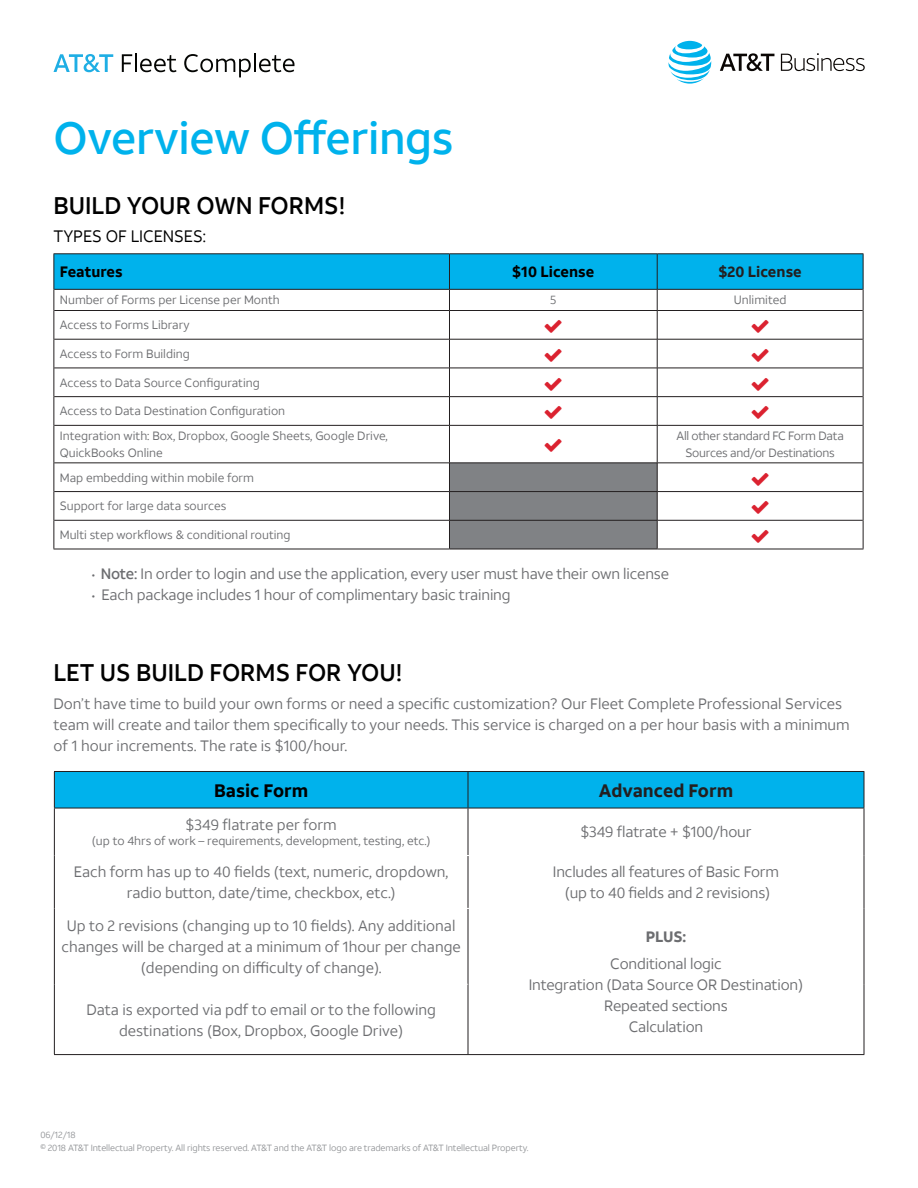
<style>
.page{position:relative;width:918px;height:1188px;background:#fff}
.page>*{position:absolute;margin:0;border:0;box-sizing:border-box;transform-origin:0 0}
.t1{font:500 45px "ATT Aleck Sans";letter-spacing:-.01em;color:#00b2ec}
.t2{font:500 24px "ATT Aleck Sans";color:#000}
.t3{font:700 18px "ATT Aleck Sans";color:#231f20}
.t4{font:700 18px "ATT Aleck Sans";color:#000}
.t5{font:16.5px "ATT Aleck Sans";color:#000}
.body{font:15px/21px "ATT Aleck Sans";color:#6c6d70;text-align:center}
.t6{font:700 15px "ATT Aleck Sans";color:#000}
.t7{font:700 15px "ATT Aleck Sans";color:#231f20}
.body-2{font:700 15px "ATT Aleck Sans";color:#6c6d70}
.t8{font:12px "ATT Aleck Sans";color:#6c6d70}
.t9{font:12px/16.5px "ATT Aleck Sans";letter-spacing:-.02em;color:#6c6d70;text-align:center}
.t10{font:9px "ATT Aleck Sans";letter-spacing:-.01em;color:#939598}
.s1{font-size:12px}
.s2{font-weight:500}
</style>
<div class="page">
<div style="left:55px;top:772px;width:809px;height:36px;background:#00b2ec"></div>
<hr style="left:468px;top:772px;width:1px;height:36px;background:#231f20">
<hr style="left:468px;top:808px;width:1px;height:47px;background:#231f20">
<hr style="left:468px;top:856px;width:1px;height:52px;background:#231f20">
<hr style="left:468px;top:909px;width:1px;height:75px;background:#231f20">
<hr style="left:468px;top:984px;width:1px;height:70px;background:#231f20">
<hr style="left:54px;top:808px;width:414px;height:1px;background:#231f20">
<hr style="left:468px;top:808px;width:396px;height:1px;background:#231f20">
<hr style="left:54px;top:771px;width:414px;height:1px;background:#231f20">
<hr style="left:54px;top:772px;width:1px;height:36px;background:#231f20">
<hr style="left:468px;top:771px;width:396px;height:1px;background:#231f20">
<hr style="left:864px;top:772px;width:1px;height:36px;background:#231f20">
<hr style="left:54px;top:808px;width:1px;height:48px;background:#231f20">
<hr style="left:864px;top:808px;width:1px;height:48px;background:#231f20">
<hr style="left:54px;top:856px;width:1px;height:52px;background:#231f20">
<hr style="left:864px;top:856px;width:1px;height:52px;background:#231f20">
<hr style="left:54px;top:908px;width:1px;height:76px;background:#231f20">
<hr style="left:864px;top:908px;width:1px;height:76px;background:#231f20">
<hr style="left:864px;top:984px;width:1px;height:70px;background:#231f20">
<hr style="left:468px;top:1054px;width:396px;height:1px;background:#231f20">
<hr style="left:54px;top:984px;width:1px;height:70px;background:#231f20">
<hr style="left:54px;top:1054px;width:414px;height:1px;background:#231f20">
<svg style="left:54px;top:54px;width:59px;height:18px"></svg>
<svg style="left:122px;top:53px;width:54px;height:19px"></svg>
<svg style="left:184px;top:53px;width:111px;height:24px"></svg>
<svg style="left:668px;top:41px;width:43px;height:43px"></svg>
<svg style="left:720px;top:53px;width:54px;height:18px"></svg>
<svg style="left:781px;top:53px;width:84px;height:18px"></svg>
<hr style="left:449px;top:426px;width:1px;height:37px;background:#231f20">
<hr style="left:657px;top:426px;width:1px;height:37px;background:#231f20">
<div style="left:449px;top:464px;width:209px;height:85px;background:#808285"></div>
<hr style="left:54px;top:425px;width:395px;height:1px;background:#231f20">
<hr style="left:449px;top:425px;width:208px;height:1px;background:#231f20">
<hr style="left:657px;top:425px;width:206px;height:1px;background:#231f20">
<hr style="left:54px;top:463px;width:395px;height:1px;background:#231f20">
<hr style="left:449px;top:463px;width:208px;height:1px;background:#231f20">
<hr style="left:657px;top:463px;width:206px;height:1px;background:#231f20">
<hr style="left:54px;top:491px;width:395px;height:1px;background:#231f20">
<hr style="left:449px;top:491px;width:208px;height:1px;background:#231f20">
<hr style="left:657px;top:491px;width:206px;height:1px;background:#231f20">
<hr style="left:54px;top:520px;width:395px;height:1px;background:#231f20">
<hr style="left:449px;top:520px;width:208px;height:1px;background:#231f20">
<hr style="left:657px;top:520px;width:206px;height:1px;background:#231f20">
<hr style="left:53px;top:253px;width:396px;height:1px;background:#231f20">
<hr style="left:449px;top:253px;width:208px;height:1px;background:#231f20">
<hr style="left:657px;top:253px;width:206px;height:1px;background:#231f20">
<hr style="left:53px;top:425px;width:1px;height:38px;background:#231f20">
<hr style="left:863px;top:425px;width:1px;height:38px;background:#231f20">
<svg style="left:53px;top:463px;width:1px;height:86px"></svg>
<svg style="left:863px;top:463px;width:1px;height:86px"></svg>
<hr style="left:53px;top:549px;width:396px;height:1px;background:#231f20">
<hr style="left:449px;top:549px;width:208px;height:1px;background:#231f20">
<hr style="left:657px;top:549px;width:206px;height:1px;background:#231f20">
<svg style="left:53px;top:254px;width:811px;height:171px"></svg>
<p class="t1" style="left:53px;top:110px;width:402px">Overview Offerings</p>
<p class="t2" style="left:53px;top:190px;width:293px">BUILD YOUR OWN FORMS!</p>
<p class="t5" style="left:53px;top:227px;width:154px">TYPES OF LICENSES:</p>
<p class="t6" style="left:60px;top:262px;width:64px">Features</p>
<p class="t6" style="left:512px;top:262px;width:84px">$10 License</p>
<p class="t7" style="left:719px;top:262px;width:85px">$20 License</p>
<p class="t8" style="left:60px;top:293px;width:221px">Number of Forms per License per Month</p>
<p class="t8" style="left:550px;top:293px;width:8px">5</p>
<p class="t8" style="left:734px;top:293px;width:54px">Unlimited</p>
<p class="t8" style="left:60px;top:318px;width:131px">Access to Forms Library</p>
<p class="t8" style="left:60px;top:347px;width:131px">Access to Form Building</p>
<p class="t8" style="left:60px;top:375px;width:201px">Access to Data Source Configurating</p>
<p class="t8" style="left:60px;top:404px;width:227px">Access to Data Destination Configuration</p>
<p class="t8" style="left:60px;top:429px;width:330px">Integration with: Box, Dropbox, Google Sheets, Google Drive,</p>
<p class="t8" style="left:60px;top:445px;width:104px">QuickBooks Online</p>
<p class="t9" style="left:676px;top:428px;width:169px">All other standard FC Form Data<br>Sources and/or Destinations</p>
<p class="t8" style="left:60px;top:470px;width:196px">Map embedding within mobile form</p>
<p class="t8" style="left:60px;top:499px;width:168px">Support for large data sources</p>
<p class="t8" style="left:60px;top:528px;width:232px">Multi step workflows &amp; conditional routing</p>
<p class="body" style="left:92px;top:563px;width:579px"><span class="s1">•</span> <span class="s2">Note:</span> In order to login and use the application, every user must have their own license</p>
<p class="body" style="left:92px;top:584px;width:420px"><span class="s1">•</span> Each package includes 1 hour of complimentary basic training</p>
<p class="t2" style="left:53px;top:658px;width:350px">LET US BUILD FORMS FOR YOU!</p>
<p class="body" style="left:53px;top:693px;width:798px;text-align:left">Don’t have time to build your own forms or need a specific customization? Our Fleet Complete Professional Services team will create and tailor them specifically to your needs. This service is charged on a per hour basis with a minimum of 1 hour increments. The rate is $100/hour.</p>
<p class="t4" style="left:214px;top:779px;width:96px">Basic Form</p>
<p class="t3" style="left:599px;top:779px;width:136px">Advanced Form</p>
<p class="body" style="left:186px;top:814px;width:153px">$349 flatrate per form</p>
<p class="t8" style="left:92px;top:833px;width:340px">(up to 4hrs of work – requirements, development, testing, etc.)</p>
<p class="body" style="left:580px;top:822px;width:173px">$349 flatrate + $100/hour</p>
<p class="body" style="left:74px;top:861px;width:376px">Each form has up to 40 fields (text, numeric, dropdown, radio button, date/time, checkbox, etc.)</p>
<p class="body" style="left:553px;top:861px;width:228px">Includes all features of Basic Form (up to 40 fields and 2 revisions)</p>
<p class="body" style="left:61px;top:915px;width:401px">Up to 2 revisions (changing up to 10 fields). Any additional changes will be charged at a minimum of 1hour per change (depending on difficulty of change).</p>
<p class="body-2" style="left:646px;top:927px;width:42px">PLUS:</p>
<p class="body" style="left:610px;top:954px;width:113px">Conditional logic</p>
<p class="body" style="left:529px;top:975px;width:276px">Integration (Data Source OR Destination)</p>
<p class="body" style="left:604px;top:996px;width:125px">Repeated sections</p>
<p class="body" style="left:629px;top:1017px;width:76px">Calculation</p>
<p class="body" style="left:86px;top:999px;width:351px">Data is exported via pdf to email or to the following destinations (Box, Dropbox, Google Drive)</p>
<p class="t10" style="left:40px;top:1130px;width:37px">06/12/18</p>
<p class="t10" style="left:40px;top:1142px;width:490px">© 2018 AT&amp;T Intellectual Property. All rights reserved. AT&amp;T and the AT&amp;T logo are trademarks of AT&amp;T Intellectual Property.</p>
</div>
